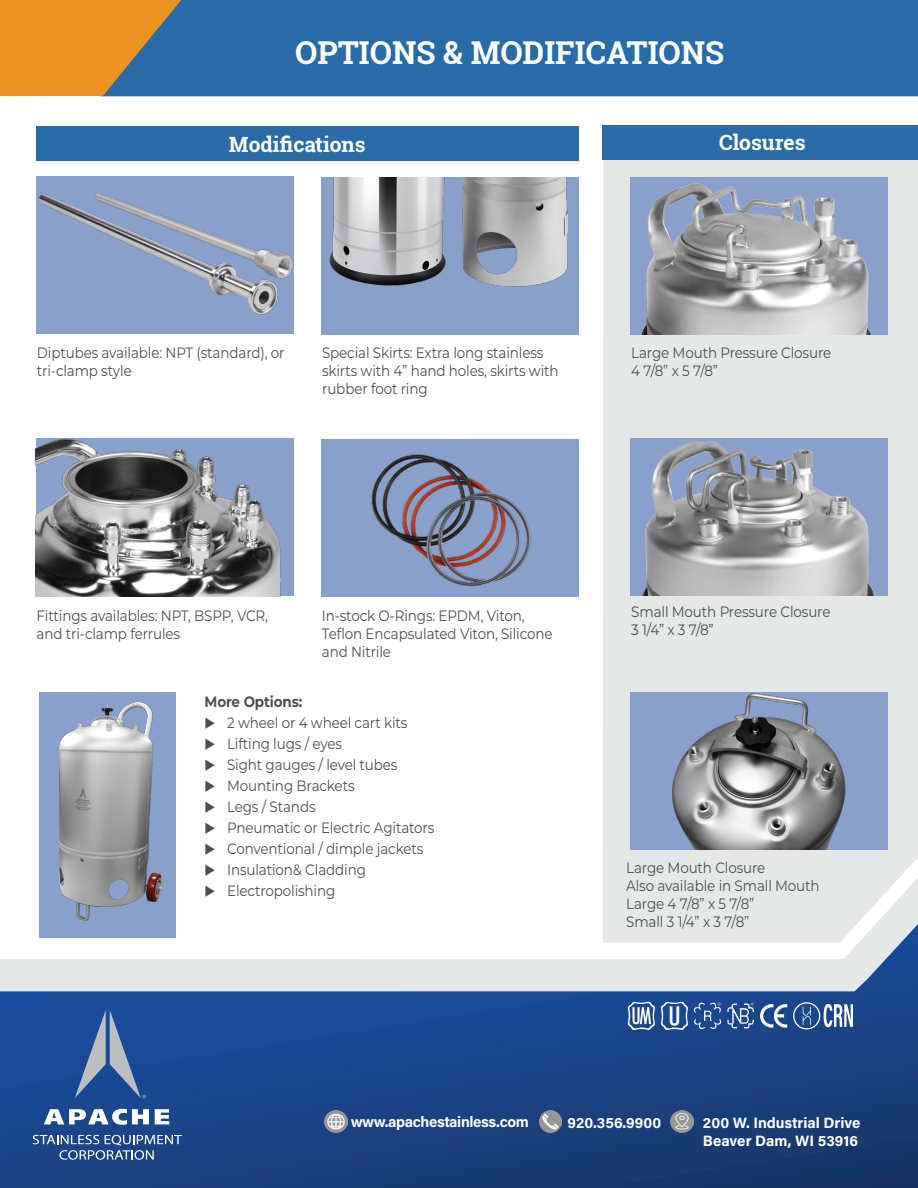
<style>
.page{position:relative;width:918px;height:1188px;background:#fff}
.page>*{position:absolute;margin:0;border:0;box-sizing:border-box;transform-origin:0 0}
.t1{font:700 31.5px "Roboto Slab";color:#fff}
.t2{font:700 21px "Roboto Slab";color:#fff}
.t3{font:15px/18px "Montserrat";letter-spacing:-.01em;color:#4d5050;scale:.9 1}
.t4{font:700 15px/18px "Acumin Pro";letter-spacing:-.005em;color:#fff}
.t5{font:700 15px "Acumin Pro";letter-spacing:-.025em;color:#fff}
.t6{font:700 15px "Montserrat";letter-spacing:-.01em;color:#4d5050;scale:.9 1}
</style>
<div class="page">
<div style="left:603px;top:159px;width:315px;height:719px;background:#e5e8e7"></div>
<div style="left:603px;top:878px;width:315px;height:46px;background:#e5e8e7"></div>
<svg style="left:0;top:924px;width:918px;height:264px;background:#4e6e9f"></svg>
<svg style="left:33px;top:1135px;width:149px;height:25px;background:#496a9e"></svg>
<svg style="left:155px;top:1109px;width:14px;height:15px"></svg>
<svg style="left:44px;top:1108px;width:105px;height:17px"></svg>
<svg style="left:75px;top:1010px;width:71px;height:88px;background:#4469a0"></svg>
<img style="left:325px;top:1110px;width:22px;height:23px">
<img style="left:539px;top:1110px;width:23px;height:23px">
<img style="left:671px;top:1110px;width:22px;height:23px">
<svg style="left:760px;top:1004px;width:27px;height:24px"></svg>
<svg style="left:626px;top:1000px;width:95px;height:31px;background:#4e71a8"></svg>
<svg style="left:727px;top:1003px;width:27px;height:26px"></svg>
<svg style="left:793px;top:1002px;width:60px;height:27px"></svg>
<div style="left:181px;top:0;width:737px;height:96px;background:#286ba7"></div>
<svg style="left:0;top:0;width:181px;height:96px;background:#c1893d"></svg>
<div style="left:603px;top:125px;width:315px;height:34px;background:#286ba7"></div>
<div style="left:631px;top:177px;width:257px;height:158px;background:#89a0ca"></div>
<div style="left:631px;top:438px;width:257px;height:158px;background:#89a0ca"></div>
<img style="left:626px;top:685px;width:262px;height:165px">
<img style="left:641px;top:176px;width:233px;height:159px">
<img style="left:642px;top:442px;width:233px;height:154px">
<div style="left:321px;top:177px;width:258px;height:158px;background:#89a0ca"></div>
<div style="left:321px;top:439px;width:258px;height:158px;background:#89a0ca"></div>
<img style="left:36px;top:176px;width:300px;height:158px">
<img style="left:277px;top:178px;width:167px;height:143px">
<img style="left:444px;top:177px;width:124px;height:110px">
<img style="left:36px;top:438px;width:258px;height:159px">
<img style="left:40px;top:692px;width:154px;height:260px">
<div style="left:36px;top:127px;width:543px;height:34px;background:#286ba7"></div>
<img style="left:371px;top:454px;width:160px;height:133px">
<p class="t1" style="left:295px;top:31px;width:431px">OPTIONS &amp; MODIFICATIONS</p>
<p class="t2" style="left:229px;top:130px;width:138px">Modifications</p>
<p class="t2" style="left:719px;top:128px;width:88px">Closures</p>
<p class="t3" style="left:37px;top:343px;width:277px">Diptubes available: NPT (standard), or tri-clamp style</p>
<p class="t3" style="left:322px;top:343px;width:264px">Special Skirts: Extra long stainless skirts with 4” hand holes, skirts with rubber foot ring</p>
<p class="t3" style="left:631px;top:343px;width:224px">Large Mouth Pressure Closure<br>4 7/8” x 5 7/8”</p>
<p class="t3" style="left:37px;top:606px;width:259px">Fittings availables: NPT, BSPP, VCR, and tri-clamp ferrules</p>
<p class="t3" style="left:322px;top:606px;width:258px">In-stock O-Rings: EPDM, Viton,<br>Teflon Encapsulated Viton, Silicone and Nitrile</p>
<p class="t6" style="left:205px;top:690px;width:110px">More Options:</p>
<p class="t3" style="left:205px;top:713px;width:227px">◆ 2 wheel or 4 wheel cart kits</p>
<p class="t3" style="left:205px;top:734px;width:154px">◆ Lifting lugs / eyes</p>
<p class="t3" style="left:205px;top:755px;width:216px">◆ Sight gauges / level tubes</p>
<p class="t3" style="left:205px;top:776px;width:168px">◆ Mounting Brackets</p>
<p class="t3" style="left:205px;top:797px;width:125px">◆ Legs / Stands</p>
<p class="t3" style="left:205px;top:818px;width:257px">◆ Pneumatic or Electric Agitators</p>
<p class="t3" style="left:205px;top:839px;width:245px">◆ Conventional / dimple jackets</p>
<p class="t3" style="left:205px;top:860px;width:181px">◆ Insulation&amp; Cladding</p>
<p class="t3" style="left:205px;top:881px;width:147px">◆ Electropolishing</p>
<p class="t3" style="left:631px;top:603px;width:223px">Small Mouth Pressure Closure<br>3 1/4” x 3 7/8”</p>
<p class="t3" style="left:626px;top:858px;width:216px">Large Mouth Closure<br>Also available in Small Mouth<br>Large 4 7/8” x 5 7/8”</p>
<p class="t3" style="left:626px;top:912px;width:138px">Small 3 1/4” x 3 7/8”</p>
<p class="t5" style="left:351px;top:1111px;width:180px">www.apachestainless.com</p>
<p class="t4" style="left:568px;top:1113px;width:95px">920.356.9900</p>
<p class="t4" style="left:703px;top:1113px;width:159px">200 W. Industrial Drive<br>Beaver Dam, WI 53916</p>
</div>
